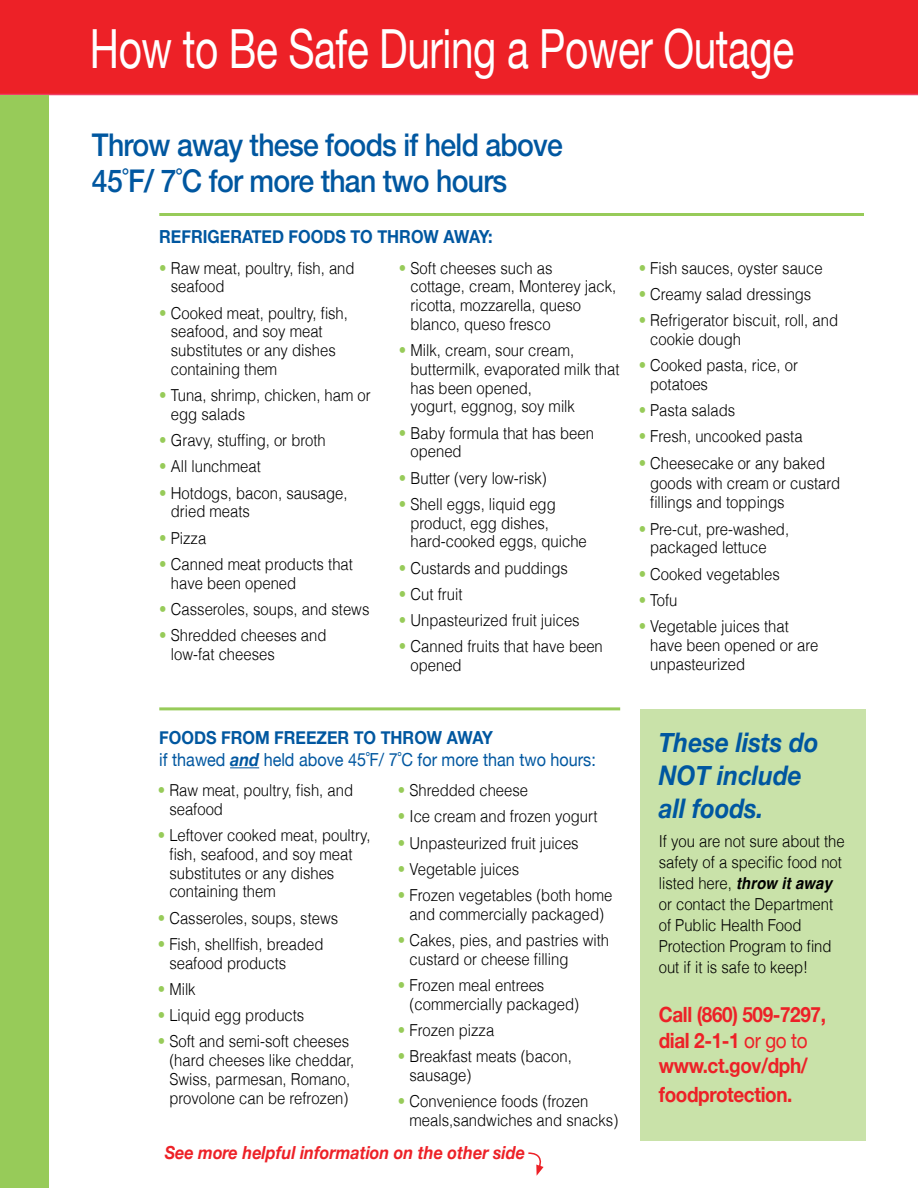
<style>
.page{position:relative;width:918px;height:1188px;background:#fff}
.page>*{position:absolute;margin:0;border:0;box-sizing:border-box;transform-origin:0 0}
.t1{font:54px "Helvetica Neue";letter-spacing:-.01em;color:#fff;scale:.75 1}
.t2{font:500 31.5px/36px "Helvetica Neue";letter-spacing:-.025em;color:#0057a0;scale:.9 1}
.t3{font:italic 700 27px/33px "Helvetica Neue";color:#0057a0;scale:.9 1}
.t4{font:700 21px/25.5px "Helvetica Neue";letter-spacing:-.02em;color:#ed2127;scale:.9 1}
.t5{font:700 18px "Helvetica Neue";color:#0057a0;scale:.9 1}
.t6{font:18px/22.5px "Helvetica Neue";color:#0057a0;scale:.9 1}
.t7{font:italic 700 18px "Helvetica Neue";color:#ed2127;scale:.9 1}
.t8{font:300 16.5px/18.8px "Helvetica";color:#000;scale:.9 1}
.s1{color:#97cb59}
.s2{font-weight:700}
.s3{font-weight:700;font-style:italic}
.s4{font-weight:400}
</style>
<div class="page">
<div style="left:0;top:0;width:918px;height:95px;background:#ed2127"></div>
<div style="left:0;top:95px;width:49px;height:1093px;background:#97cb59"></div>
<svg style="left:230px;top:767px;width:29px;height:1px"></svg>
<div style="left:640px;top:709px;width:225px;height:432px;background:#c9e2a9"></div>
<hr style="left:159px;top:707px;width:461px;height:3px;background:#97cb59">
<hr style="left:159px;top:213px;width:705px;height:3px;background:#97cb59">
<svg style="left:528px;top:1152px;width:16px;height:24px"></svg>
<h1 class="t1" style="left:90px;top:2px;width:941px">How to Be Safe During a Power Outage</h1>
<h2 class="t2" style="left:92px;top:126px;width:525px">Throw away these foods if held above<br>45˚F/ 7˚C for more than two hours</h2>
<p class="t5" style="left:159px;top:220px;width:169px">refrigerated FOODS</p>
<p class="t5" style="left:350px;top:220px;width:160px">to throw away:</p>
<p class="t8" style="left:171px;top:258px;width:206px;text-indent:-12px"><span class="s1">•</span> Raw meat, poultry, fish, and seafood</p>
<p class="t8" style="left:171px;top:303px;width:198px;text-indent:-12px"><span class="s1">•</span> Cooked meat, poultry, fish, seafood, and soy meat substitutes or any dishes containing them</p>
<p class="t8" style="left:171px;top:385px;width:224px;text-indent:-12px"><span class="s1">•</span> Tuna, shrimp, chicken, ham or egg salads</p>
<p class="t8" style="left:159px;top:430px;width:186px"><span class="s1">•</span> Gravy, stuffing, or broth</p>
<p class="t8" style="left:159px;top:456px;width:114px"><span class="s1">•</span> All lunchmeat</p>
<p class="t8" style="left:171px;top:483px;width:198px;text-indent:-12px"><span class="s1">•</span> Hotdogs, bacon, sausage, dried meats</p>
<p class="t8" style="left:159px;top:528px;width:54px"><span class="s1">•</span> Pizza</p>
<p class="t8" style="left:171px;top:554px;width:204px;text-indent:-12px"><span class="s1">•</span> Canned meat products that have been opened</p>
<p class="t8" style="left:159px;top:599px;width:235px"><span class="s1">•</span> Casseroles, soups, and stews</p>
<p class="t8" style="left:171px;top:625px;width:175px;text-indent:-12px"><span class="s1">•</span> Shredded cheeses and low-fat cheeses</p>
<p class="t8" style="left:411px;top:258px;width:230px;text-indent:-12px"><span class="s1">•</span> Soft cheeses such as<br>cottage, cream, Monterey jack, ricotta, mozzarella, queso blanco, queso fresco</p>
<p class="t8" style="left:411px;top:340px;width:234px;text-indent:-12px"><span class="s1">•</span> Milk, cream, sour cream, buttermilk, evaporated milk that has been opened,<br>yogurt, eggnog, soy milk</p>
<p class="t8" style="left:411px;top:423px;width:205px;text-indent:-12px"><span class="s1">•</span> Baby formula that has been opened</p>
<p class="t8" style="left:399px;top:468px;width:166px"><span class="s1">•</span> Butter (very low-risk)</p>
<p class="t8" style="left:411px;top:494px;width:197px;text-indent:-12px"><span class="s1">•</span> Shell eggs, liquid egg product, egg dishes, hard-cooked eggs, quiche</p>
<p class="t8" style="left:399px;top:558px;width:189px"><span class="s1">•</span> Custards and puddings</p>
<p class="t8" style="left:399px;top:584px;width:72px"><span class="s1">•</span> Cut fruit</p>
<p class="t8" style="left:399px;top:610px;width:202px"><span class="s1">•</span> Unpasteurized fruit juices</p>
<p class="t8" style="left:411px;top:636px;width:215px;text-indent:-12px"><span class="s1">•</span> Canned fruits that have been opened</p>
<p class="t8" style="left:639px;top:258px;width:206px"><span class="s1">•</span> Fish sauces, oyster sauce</p>
<p class="t8" style="left:639px;top:284px;width:193px"><span class="s1">•</span> Creamy salad dressings</p>
<p class="t8" style="left:650px;top:310px;width:210px;text-indent:-12px"><span class="s1">•</span> Refrigerator biscuit, roll, and cookie dough</p>
<p class="t8" style="left:650px;top:355px;width:166px;text-indent:-12px"><span class="s1">•</span> Cooked pasta, rice, or potatoes</p>
<p class="t8" style="left:639px;top:400px;width:109px"><span class="s1">•</span> Pasta salads</p>
<p class="t8" style="left:639px;top:426px;width:184px"><span class="s1">•</span> Fresh, uncooked pasta</p>
<p class="t8" style="left:650px;top:453px;width:213px;line-height:19.5px;text-indent:-12px"><span class="s1">•</span> Cheesecake or any baked goods with cream or custard fillings and toppings</p>
<p class="t8" style="left:650px;top:519px;width:156px;text-indent:-12px"><span class="s1">•</span> Pre-cut, pre-washed, packaged lettuce</p>
<p class="t8" style="left:639px;top:564px;width:158px"><span class="s1">•</span> Cooked vegetables</p>
<p class="t8" style="left:639px;top:590px;width:45px"><span class="s1">•</span> Tofu</p>
<p class="t8" style="left:650px;top:616px;width:188px;text-indent:-12px"><span class="s1">•</span> Vegetable juices that have been opened or are unpasteurized</p>
<p class="t5" style="left:159px;top:721px;width:25px">FOODS</p>
<p class="t5" style="left:221px;top:721px;width:26px">FROM</p>
<p class="t5" style="left:274px;top:721px;width:24px">FREEZER</p>
<p class="t5" style="left:354px;top:721px;width:70px">TO THROW</p>
<p class="t6" style="left:159px;top:725px;width:487px;text-indent:287px"><span class="s2">AWAY<br></span>if thawed <span class="s3">and</span> held above 45˚F/ 7˚C for more than two hours:</p>
<h3 class="t3" style="left:659px;top:726px;width:179px">These lists do<br>NOT include all foods.</h3>
<p class="t8" style="left:659px;top:830px;width:208px;line-height:21px">If you are not sure about the safety of a specific food not listed here, <span class="s3">throw it away </span>or contact the Department of Public Health Food<br>Protection Program to find out if it is safe to keep!</p>
<p class="t4" style="left:659px;top:1001px;width:187px">Call (860) 509-7297, dial 2-1-1 <span class="s4">or go to </span>www.ct.gov/dph/</p>
<p class="t4" style="left:659px;top:1080px;width:150px">foodprotection.</p>
<p class="t8" style="left:398px;top:780px;width:146px"><span class="s1">•</span> Shredded cheese</p>
<p class="t8" style="left:398px;top:806px;width:223px"><span class="s1">•</span> Ice cream and frozen yogurt</p>
<p class="t8" style="left:398px;top:833px;width:202px"><span class="s1">•</span> Unpasteurized fruit juices</p>
<p class="t8" style="left:398px;top:859px;width:136px"><span class="s1">•</span> Vegetable juices</p>
<p class="t8" style="left:398px;top:885px;width:240px;text-align:center"><span class="s1">•</span> Frozen vegetables (both home and commercially packaged)</p>
<p class="t8" style="left:410px;top:930px;width:223px;text-indent:-12px"><span class="s1">•</span> Cakes, pies, and pastries with custard or cheese filling</p>
<p class="t8" style="left:410px;top:975px;width:190px;text-indent:-12px"><span class="s1">•</span> Frozen meal entrees (commercially packaged)</p>
<p class="t8" style="left:398px;top:1020px;width:108px"><span class="s1">•</span> Frozen pizza</p>
<p class="t8" style="left:410px;top:1046px;width:182px;text-indent:-12px"><span class="s1">•</span> Breakfast meats (bacon, sausage)</p>
<p class="t8" style="left:410px;top:1091px;width:233px;text-indent:-12px"><span class="s1">•</span> Convenience foods (frozen meals,sandwiches and snacks)</p>
<p class="t8" style="left:169px;top:780px;width:206px;text-indent:-12px"><span class="s1">•</span> Raw meat, poultry, fish, and seafood</p>
<p class="t8" style="left:169px;top:825px;width:225px;text-indent:-12px"><span class="s1">•</span> Leftover cooked meat, poultry, fish, seafood, and soy meat substitutes or any dishes containing them</p>
<p class="t8" style="left:158px;top:908px;width:202px"><span class="s1">•</span> Casseroles, soups, stews</p>
<p class="t8" style="left:169px;top:934px;width:173px;text-indent:-12px"><span class="s1">•</span> Fish, shellfish, breaded seafood products</p>
<p class="t8" style="left:158px;top:979px;width:44px"><span class="s1">•</span> Milk</p>
<p class="t8" style="left:158px;top:1005px;width:164px"><span class="s1">•</span> Liquid egg products</p>
<p class="t8" style="left:169px;top:1031px;width:207px;text-indent:-12px"><span class="s1">•</span> Soft and semi-soft cheeses (hard cheeses like cheddar,<br>Swiss, parmesan, Romano, provolone can be refrozen)</p>
<p class="t7" style="left:165px;top:1139px;width:402px">See more helpful information on the other side</p>
</div>
